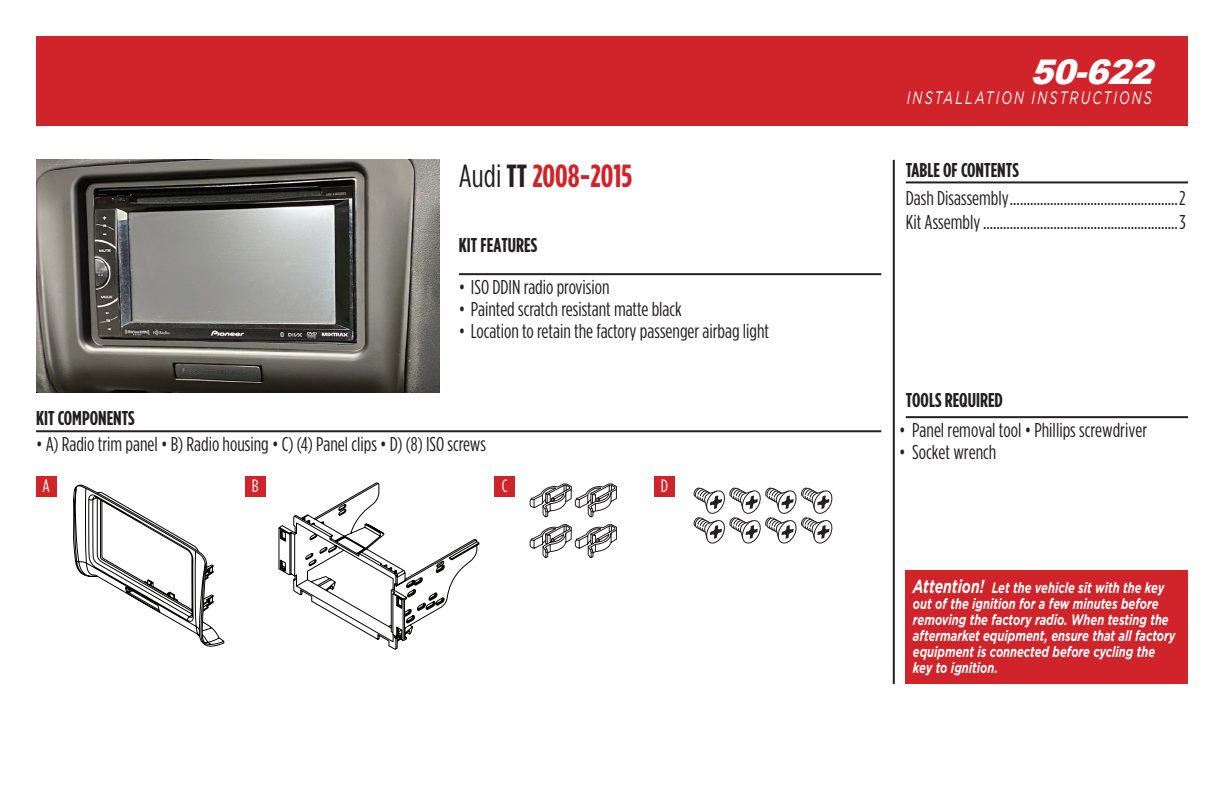
<style>
.page{position:relative;width:1224px;height:792px;background:#fff}
.page>*{position:absolute;margin:0;border:0;box-sizing:border-box;transform-origin:0 0}
.t1{font:italic 900 34px "Arial";color:#fff}
.t2{font:700 32px "Gotham Condensed";color:#d1232a}
.t3{font:20px/24px "Gotham Condensed";color:#231f20}
.t4{font:700 20px "Gotham Condensed";color:#231f20}
.t5{font:italic 18px "Gotham";letter-spacing:.165em;color:#fff;scale:.7 1}
.t6{font:18px "Gotham Condensed";color:#fff}
.t7{font:italic 700 15px/16px "Gotham";color:#fff;scale:.74 1}
.s1{font-weight:400;color:#231f20}
.s2{color:#231f20}
.s3{font-size:18.8px}
</style>
<div class="page">
<hr style="left:893px;top:160px;width:2px;height:524px;background:#231f20">
<div style="left:36px;top:36px;width:1152px;height:90px;background:#d1232a"></div>
<div style="left:906px;top:570px;width:282px;height:114px;background:#d1232a"></div>
<img style="left:36px;top:160px;width:404px;height:232px">
<hr style="left:459px;top:273px;width:422px;height:2px;background:#231f20">
<hr style="left:36px;top:430px;width:845px;height:2px;background:#231f20">
<hr style="left:906px;top:416px;width:282px;height:2px;background:#231f20">
<hr style="left:906px;top:181px;width:282px;height:2px;background:#231f20">
<svg style="left:73px;top:485px;width:151px;height:161px"></svg>
<svg style="left:279px;top:483px;width:200px;height:166px"></svg>
<svg style="left:694px;top:488px;width:138px;height:55px"></svg>
<svg style="left:530px;top:484px;width:88px;height:74px"></svg>
<div style="left:36px;top:477px;width:21px;height:20px;background:#d1232a"></div>
<div style="left:245px;top:477px;width:21px;height:20px;background:#d1232a"></div>
<div style="left:495px;top:477px;width:20px;height:20px;background:#d1232a"></div>
<div style="left:654px;top:477px;width:21px;height:20px;background:#d1232a"></div>
<h2 class="t2" style="left:459px;top:158px;width:175px"><span class="s1">Audi</span> <span class="s2">TT</span> 2008-2015</h2>
<p class="t4" style="left:459px;top:234px;width:80px">KIT FEATURES</p>
<p class="t3" style="left:459px;top:275px;width:152px">• ISO DDIN radio provision</p>
<p class="t3" style="left:459px;top:297px;width:225px">• Painted scratch resistant matte black</p>
<p class="t3" style="left:459px;top:319px;width:312px">• Location to retain the factory passenger airbag light</p>
<p class="t4" style="left:36px;top:407px;width:100px">KIT COMPONENTS</p>
<p class="t3" style="left:36px;top:432px;width:452px">• A) Radio trim panel • B) Radio housing • C) (4) Panel clips • D) (8) ISO screws</p>
<p class="t6" style="left:43px;top:476px;width:9px">A</p>
<p class="t6" style="left:252px;top:476px;width:8px">B</p>
<p class="t6" style="left:502px;top:476px;width:7px">C</p>
<p class="t6" style="left:661px;top:476px;width:9px">D</p>
<h1 class="t1" style="left:1030px;top:47px;width:136px">50-622</h1>
<p class="t5" style="left:907px;top:88px;width:352px">INSTALLATION INSTRUCTIONS</p>
<p class="t4" style="left:906px;top:158px;width:115px">TABLE OF CONTENTS</p>
<p class="t3" style="left:906px;top:185px;width:282px">Dash Disassembly..................................................2<br>Kit Assembly..........................................................3</p>
<p class="t4" style="left:906px;top:389px;width:99px">TOOLS REQUIRED</p>
<p class="t3" style="left:899px;top:418px;width:249px">• Panel removal tool • Phillips screwdriver</p>
<p class="t3" style="left:899px;top:440px;width:99px">• Socket wrench</p>
<p class="t7" style="left:913px;top:580px;width:356px"><span class="s3">Attention!</span> Let the vehicle sit with the key out of the ignition for a few minutes before removing the factory radio. When testing the aftermarket equipment, ensure that all factory equipment is connected before cycling the key to ignition.</p>
</div>
